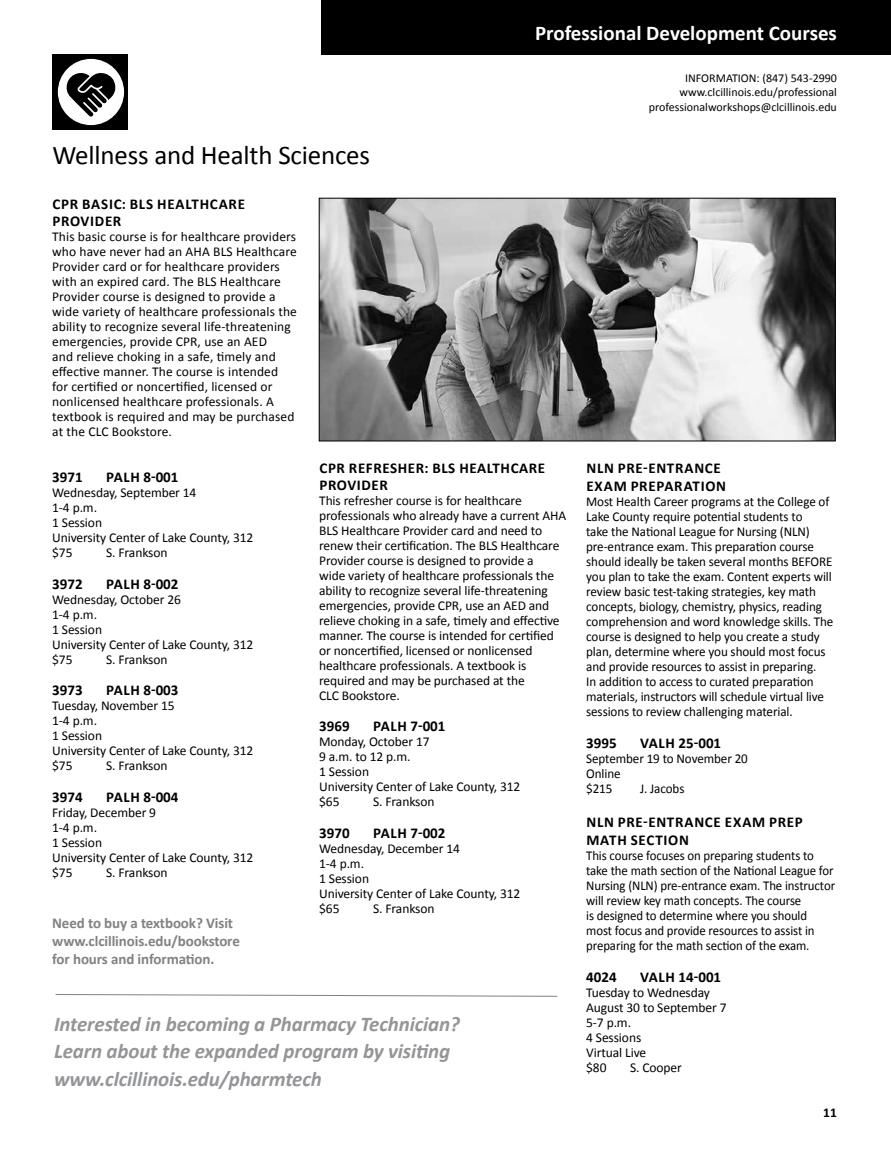
<style>
.page{position:relative;width:891px;height:1161px;background:#fff}
.page>*{position:absolute;margin:0;border:0;box-sizing:border-box;transform-origin:0 0}
.t1{font:27px "Calibri";letter-spacing:-.005em;color:#000}
.t2{font:italic 700 21px/27px "Calibri";letter-spacing:-.005em;color:#939598}
.t3{font:700 21px "Calibri";color:#fff}
.t4{font:700 15px/16.5px "Calibri";letter-spacing:.04em;color:#000}
.t5{font:700 15px/18px "Calibri";letter-spacing:-.005em;color:#808285}
.t6{font:700 15px "Calibri";color:#000}
.t7{font:13.5px/15px "Calibri";letter-spacing:-.005em;color:#000}
.t8{font:13.5px/15px "Calibri";letter-spacing:-.005em;color:#000;scale:.95 1}
.t9{font:700 13.5px "Calibri";color:#000}
.t10{font:12px/14.4px "Calibri";color:#000;text-align:right}
</style>
<div class="page">
<div style="left:321px;top:0;width:570px;height:55px;background:#000"></div>
<div style="left:52px;top:54px;width:76px;height:76px;background:#000"></div>
<div style="left:58px;top:59px;width:66px;height:66px;background:#fff;border-radius:50%"></div>
<svg style="left:66px;top:73px;width:50px;height:44px"></svg>
<img style="left:321px;top:200px;width:512px;height:239px">
<div style="left:319px;top:198px;width:516px;height:243px;border:1px solid #000"></div>
<svg style="left:55px;top:994px;width:503px;height:3px"></svg>
<h1 class="t1" style="left:52px;top:139px;width:319px">Wellness and Health Sciences</h1>
<h2 class="t3" style="left:535px;top:18px;width:303px">Professional Development Courses</h2>
<p class="t10" style="left:649px;top:70px;width:190px">INFORMATION: (847) 543-2990 www.clcillinois.edu/professional professionalworkshops@clcillinois.edu</p>
<p class="t4" style="left:52px;top:196px;width:194px">CPR BASIC: BLS HEALTHCARE<br>PROVIDER</p>
<p class="t7" style="left:52px;top:228px;width:246px">This basic course is for healthcare providers who have never had an AHA BLS Healthcare Provider card or for healthcare providers with an expired card. The BLS Healthcare Provider course is designed to provide a wide variety of healthcare professionals the ability to recognize several life-threatening emergencies, provide CPR, use an AED<br>and relieve choking in a safe, timely and effective manner. The course is intended for certified or noncertified, licensed or nonlicensed healthcare professionals. A textbook is required and may be purchased at the CLC Bookstore.</p>
<p class="t4" style="left:52px;top:469px;width:32px">3971</p>
<p class="t4" style="left:106px;top:469px;width:74px">PALH 8-001</p>
<p class="t7" style="left:52px;top:485px;width:203px">Wednesday, September 14<br>1-4 p.m.<br>1 Session<br>University Center of Lake County, 312 $75</p>
<p class="t7" style="left:106px;top:545px;width:63px">S. Frankson</p>
<p class="t4" style="left:52px;top:575px;width:32px">3972</p>
<p class="t4" style="left:106px;top:575px;width:74px">PALH 8-002</p>
<p class="t7" style="left:52px;top:591px;width:203px">Wednesday, October 26<br>1-4 p.m.<br>1 Session<br>University Center of Lake County, 312 $75</p>
<p class="t7" style="left:106px;top:651px;width:63px">S. Frankson</p>
<p class="t4" style="left:52px;top:682px;width:32px">3973</p>
<p class="t4" style="left:106px;top:682px;width:74px">PALH 8-003</p>
<p class="t7" style="left:52px;top:698px;width:203px">Tuesday, November 15<br>1-4 p.m.<br>1 Session<br>University Center of Lake County, 312 $75</p>
<p class="t7" style="left:106px;top:758px;width:63px">S. Frankson</p>
<p class="t4" style="left:52px;top:788px;width:32px">3974</p>
<p class="t4" style="left:106px;top:788px;width:74px">PALH 8-004</p>
<p class="t7" style="left:52px;top:804px;width:203px">Friday, December 9<br>1-4 p.m.<br>1 Session<br>University Center of Lake County, 312 $75</p>
<p class="t7" style="left:106px;top:864px;width:63px">S. Frankson</p>
<p class="t5" style="left:52px;top:913px;width:189px">Need to buy a textbook? Visit www.clcillinois.edu/bookstore for hours and information.</p>
<p class="t4" style="left:319px;top:460px;width:227px">CPR REFRESHER: BLS HEALTHCARE<br>PROVIDER</p>
<p class="t7" style="left:319px;top:492px;width:249px">This refresher course is for healthcare professionals who already have a current AHA BLS Healthcare Provider card and need to renew their certification. The BLS Healthcare Provider course is designed to provide a<br>wide variety of healthcare professionals the ability to recognize several life-threatening emergencies, provide CPR, use an AED and relieve choking in a safe, timely and effective manner. The course is intended for certified or noncertified, licensed or nonlicensed healthcare professionals. A textbook is required and may be purchased at the<br>CLC Bookstore.</p>
<p class="t4" style="left:319px;top:718px;width:32px">3969</p>
<p class="t4" style="left:373px;top:718px;width:74px">PALH 7-001</p>
<p class="t7" style="left:319px;top:734px;width:203px">Monday, October 17<br>9 a.m. to 12 p.m.<br>1 Session<br>University Center of Lake County, 312 $65</p>
<p class="t7" style="left:373px;top:794px;width:63px">S. Frankson</p>
<p class="t4" style="left:319px;top:824px;width:32px">3970</p>
<p class="t4" style="left:373px;top:824px;width:74px">PALH 7-002</p>
<p class="t7" style="left:319px;top:840px;width:203px">Wednesday, December 14<br>1-4 p.m.<br>1 Session<br>University Center of Lake County, 312 $65</p>
<p class="t7" style="left:373px;top:900px;width:63px">S. Frankson</p>
<h2 class="t2" style="left:54px;top:1011px;width:407px">Interested in becoming a Pharmacy Technician?<br>Learn about the expanded program by visiting www.clcillinois.edu/pharmtech</h2>
<p class="t4" style="left:586px;top:459px;width:141px;line-height:18px">NLN PRE-ENTRANCE<br>EXAM PREPARATION</p>
<p class="t7" style="left:586px;top:494px;width:249px">Most Health Career programs at the College of Lake County require potential students to<br>take the National League for Nursing (NLN) pre-entrance exam. This preparation course should ideally be taken several months BEFORE you plan to take the exam. Content experts will review basic test-taking strategies, key math concepts, biology, chemistry, physics, reading comprehension and word knowledge skills. The course is designed to help you create a study plan, determine where you should most focus and provide resources to assist in preparing.<br>In addition to access to curated preparation materials, instructors will schedule virtual live sessions to review challenging material.</p>
<p class="t4" style="left:586px;top:734px;width:32px">3995</p>
<p class="t6" style="left:640px;top:732px;width:83px">VALH 25-001</p>
<p class="t7" style="left:586px;top:750px;width:163px">September 19 to November 20<br>Online<br>$215</p>
<p class="t7" style="left:640px;top:780px;width:46px">J. Jacobs</p>
<p class="t4" style="left:586px;top:813px;width:218px;line-height:18px">NLN PRE-ENTRANCE EXAM PREP<br>MATH SECTION</p>
<p class="t8" style="left:586px;top:848px;width:264px">This course focuses on preparing students to take the math section of the National League for Nursing (NLN) pre-entrance exam. The instructor will review key math concepts. The course<br>is designed to determine where you should most focus and provide resources to assist in preparing for the math section of the exam.</p>
<p class="t4" style="left:586px;top:968px;width:32px">4024</p>
<p class="t6" style="left:640px;top:966px;width:83px">VALH 14-001</p>
<p class="t7" style="left:586px;top:984px;width:142px">Tuesday to Wednesday<br>August 30 to September 7<br>5-7 p.m.<br>4 Sessions<br>Virtual Live<br>$80</p>
<p class="t7" style="left:630px;top:1059px;width:53px">S. Cooper</p>
<p class="t9" style="left:823px;top:1103px;width:15px">11</p>
</div>
